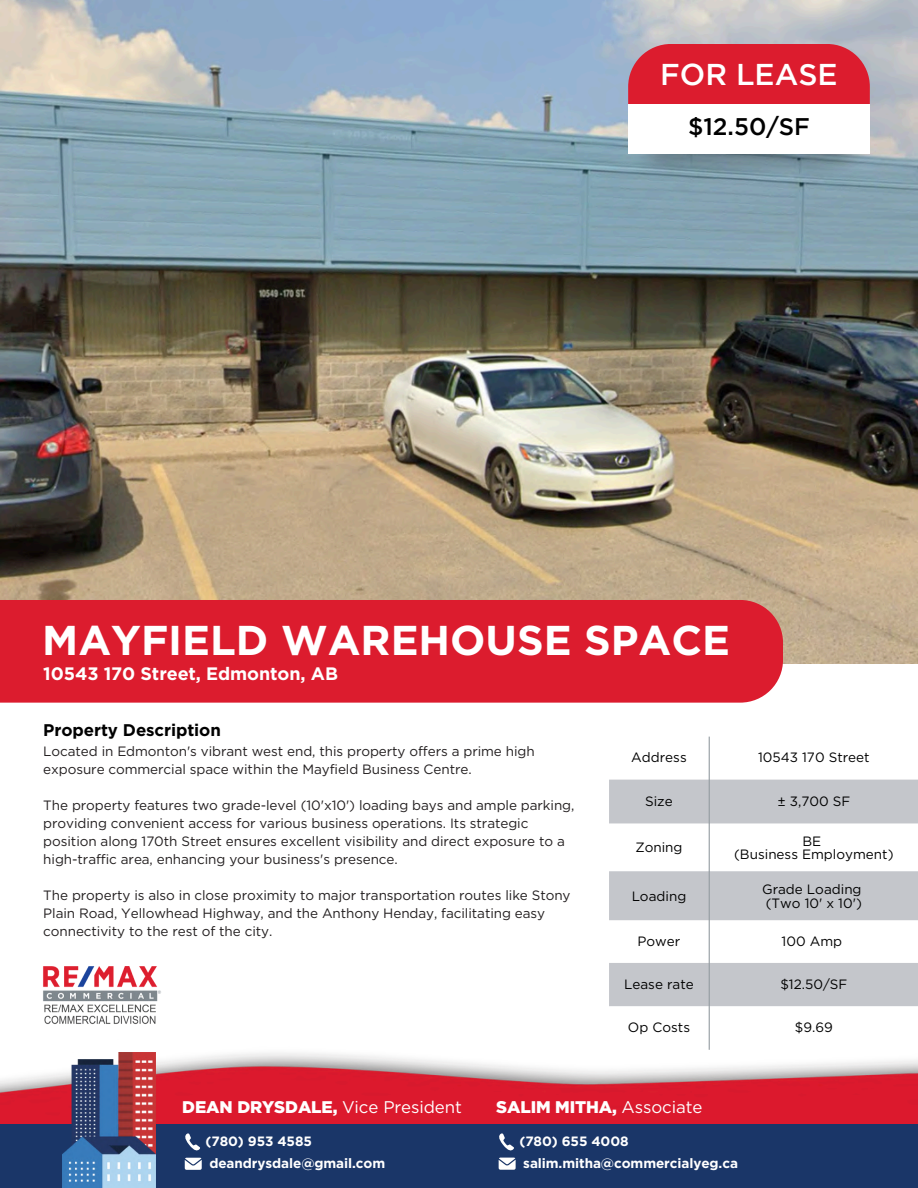
<style>
.page{position:relative;width:918px;height:1188px;background:#fff}
.page>*{position:absolute;margin:0;border:0;box-sizing:border-box;transform-origin:0 0}
.t1{font:700 41.7px "Gotham";color:#fff}
.t2{font:500 30px "Gotham";color:#fff}
.t3{font:500 24px "Gotham";color:#000}
.t4{font:700 18px "Gotham";letter-spacing:-.005em;color:#fff}
.t5{font:900 16.8px "Gotham";letter-spacing:-.005em;color:#fff}
.t6{font:700 16.8px "Gotham";letter-spacing:-.005em;color:#000}
.t7{font:13.5px/18px "Gotham";letter-spacing:-.005em;color:#221e1f}
.t8{font:13.5px "Gotham";color:#000}
.t9{font:700 13.5px "Gotham";letter-spacing:-.005em;color:#fff}
.s1{font-weight:400}
</style>
<div class="page">
<img style="left:0;top:0;width:918px;height:664px">
<div style="left:0;top:600px;width:783px;height:103px;background:#dc1c2e"></div>
<img style="left:628px;top:154px;width:242px;height:29px">
<svg style="left:628px;top:44px;width:242px;height:61px;background:#da2839"></svg>
<div style="left:628px;top:105px;width:242px;height:49px;background:#fff"></div>
<img style="left:0;top:1052px;width:918px;height:73px">
<div style="left:0;top:1125px;width:918px;height:63px;background:#1a3668"></div>
<img style="left:62px;top:1052px;width:93px;height:136px">
<svg style="left:499px;top:1133px;width:15px;height:18px"></svg>
<svg style="left:499px;top:1158px;width:17px;height:12px"></svg>
<svg style="left:185px;top:1133px;width:15px;height:18px"></svg>
<svg style="left:185px;top:1158px;width:17px;height:12px"></svg>
<svg style="left:609px;top:780px;width:309px;height:226px;fill:#c4c6cb"></svg>
<svg style="left:609px;top:1006px;width:309px;height:44px"></svg>
<hr style="left:709px;top:737px;width:1px;height:313px;background:#949ca1">
<img style="left:43px;top:966px;width:118px;height:58px">
<p class="t2" style="left:660px;top:63px;width:179px">FOR LEASE</p>
<p class="t3" style="left:688px;top:118px;width:123px">$12.50/SF</p>
<p class="t1" style="left:42px;top:615px;width:689px">MAYFIELD WAREHOUSE SPACE</p>
<p class="t4" style="left:43px;top:663px;width:296px">10543 170 Street, Edmonton, AB</p>
<p class="t6" style="left:43px;top:720px;width:179px">Property Description</p>
<p class="t7" style="left:43px;top:742px;width:493px">Located in Edmonton's vibrant west end, this property offers a prime high exposure commercial space within the Mayfield Business Centre.</p>
<p class="t7" style="left:43px;top:796px;width:533px">The property features two grade-level (10'x10') loading bays and ample parking, providing convenient access for various business operations. Its strategic position along 170th Street ensures excellent visibility and direct exposure to a high-traffic area, enhancing your business's presence.</p>
<p class="t7" style="left:43px;top:886px;width:529px">The property is also in close proximity to major transportation routes like Stony<br>Plain Road, Yellowhead Highway, and the Anthony Henday, facilitating easy connectivity to the rest of the city.</p>
<p class="t8" style="left:631px;top:750px;width:57px">Address</p>
<p class="t8" style="left:758px;top:750px;width:113px">10543 170 Street</p>
<p class="t8" style="left:645px;top:793px;width:29px">Size</p>
<p class="t8" style="left:777px;top:793px;width:74px">± 3,700 SF</p>
<p class="t8" style="left:635px;top:839px;width:49px">Zoning</p>
<p class="t8" style="left:802px;top:833px;width:20px">BE</p>
<p class="t8" style="left:734px;top:846px;width:161px">(Business Employment)</p>
<p class="t8" style="left:632px;top:888px;width:56px">Loading</p>
<p class="t8" style="left:762px;top:881px;width:101px">Grade Loading</p>
<p class="t8" style="left:766px;top:895px;width:98px">(Two 10' x 10')</p>
<p class="t8" style="left:638px;top:933px;width:44px">Power</p>
<p class="t8" style="left:782px;top:933px;width:62px">100 Amp</p>
<p class="t8" style="left:624px;top:976px;width:71px">Lease rate</p>
<p class="t8" style="left:780px;top:976px;width:69px">$12.50/SF</p>
<h5 class="t8" style="left:628px;top:1019px;width:64px">Op Costs</h5>
<p class="t8" style="left:795px;top:1019px;width:40px">$9.69</p>
<h4 class="t5" style="left:182px;top:1097px;width:281px">DEAN DRYSDALE, <span class="s1">Vice President</span></h4>
<p class="t9" style="left:206px;top:1133px;width:108px">(780) 953 4585</p>
<h1 class="t9" style="left:209px;top:1155px;width:177px">deandrysdale@gmail.com</h1>
<h3 class="t5" style="left:496px;top:1097px;width:208px">SALIM MITHA, <span class="s1">Associate</span></h3>
<p class="t9" style="left:519px;top:1133px;width:111px">(780) 655 4008</p>
<h2 class="t9" style="left:523px;top:1155px;width:216px">salim.mitha@commercialyeg.ca</h2>
</div>
